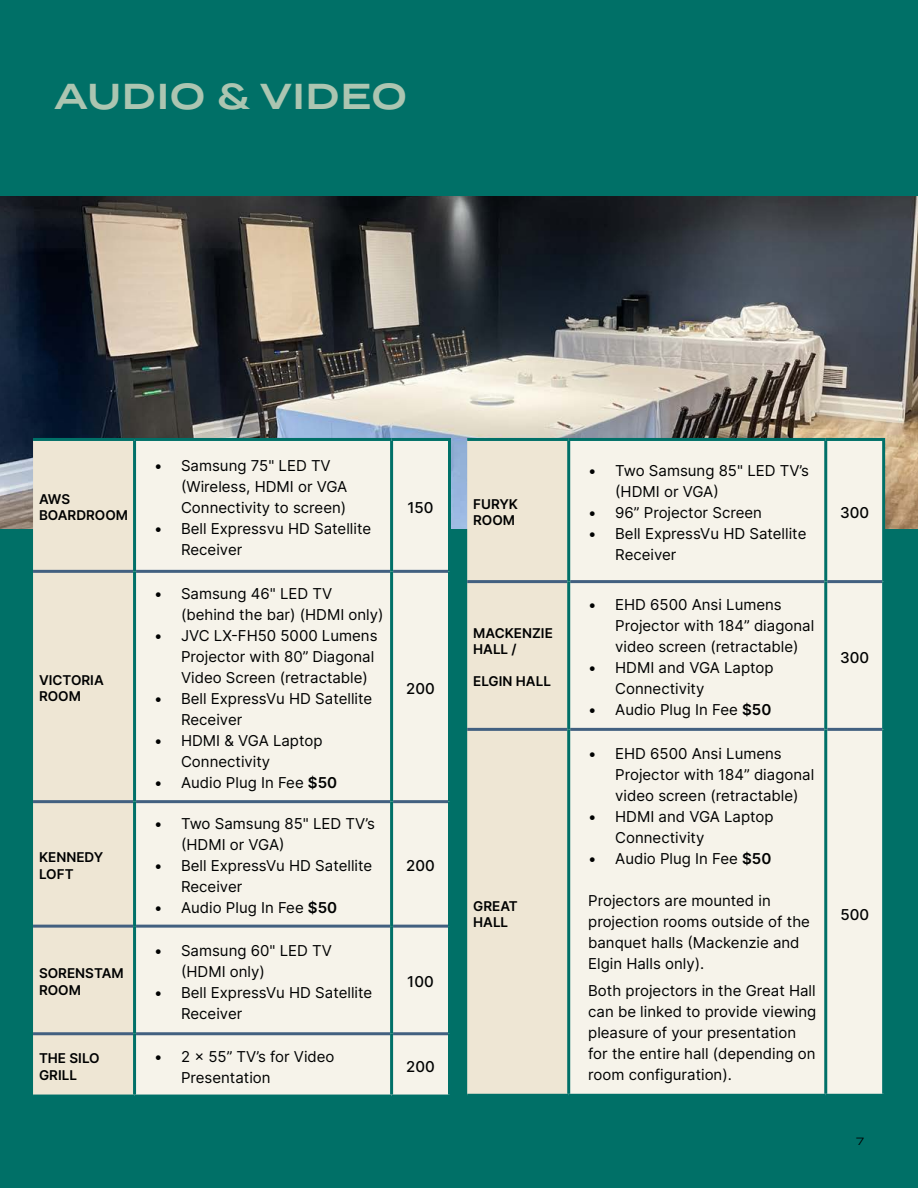
<style>
.page{position:relative;width:918px;height:1188px;background:#007067}
.page>*{position:absolute;margin:0;border:0;box-sizing:border-box;transform-origin:0 0}
.t1{font:600 36px "Termina";letter-spacing:.02em;color:#acc5b1}
.t2{font:15px/21px "Inter";color:#000101}
.t3{font:500 15px "Inter";color:#000101}
.t4{font:600 13.5px/16.2px "Inter";color:#000101}
.t5{font:10.5px "Termina";color:#000}
.s1{font-weight:600}
</style>
<div class="page">
<img style="left:0;top:196px;width:918px;height:333px">
<div style="left:33px;top:441px;width:100px;height:654px;background:#eee6d4"></div>
<div style="left:136px;top:441px;width:312px;height:654px;background:#f6f3ea"></div>
<hr style="left:33px;top:570px;width:100px;height:3px;background:#426080">
<hr style="left:136px;top:570px;width:254px;height:3px;background:#426080">
<hr style="left:393px;top:570px;width:55px;height:3px;background:#426080">
<hr style="left:33px;top:800px;width:100px;height:3px;background:#426080">
<hr style="left:136px;top:800px;width:254px;height:3px;background:#426080">
<hr style="left:393px;top:800px;width:55px;height:3px;background:#426080">
<hr style="left:33px;top:925px;width:100px;height:3px;background:#426080">
<hr style="left:136px;top:925px;width:254px;height:3px;background:#426080">
<hr style="left:393px;top:925px;width:55px;height:3px;background:#426080">
<hr style="left:33px;top:1032px;width:100px;height:3px;background:#426080">
<hr style="left:136px;top:1032px;width:254px;height:3px;background:#426080">
<hr style="left:393px;top:1032px;width:55px;height:3px;background:#426080">
<hr style="left:33px;top:438px;width:102px;height:3px;background:#007068">
<hr style="left:135px;top:438px;width:257px;height:3px;background:#007068">
<hr style="left:133px;top:441px;width:3px;height:130px;background:#007068">
<hr style="left:392px;top:438px;width:59px;height:3px;background:#007068">
<hr style="left:390px;top:441px;width:3px;height:130px;background:#007068">
<hr style="left:448px;top:441px;width:3px;height:130px;background:#007068">
<hr style="left:390px;top:571px;width:3px;height:231px;background:#007068">
<hr style="left:390px;top:802px;width:3px;height:124px;background:#007068">
<hr style="left:390px;top:926px;width:3px;height:108px;background:#007068">
<hr style="left:390px;top:1034px;width:3px;height:61px;background:#007068">
<div style="left:467px;top:441px;width:100px;height:653px;background:#eee6d4"></div>
<div style="left:570px;top:441px;width:312px;height:653px;background:#f6f3ea"></div>
<hr style="left:467px;top:580px;width:100px;height:3px;background:#426080">
<hr style="left:570px;top:580px;width:254px;height:3px;background:#426080">
<hr style="left:827px;top:580px;width:55px;height:3px;background:#426080">
<hr style="left:467px;top:728px;width:100px;height:3px;background:#426080">
<hr style="left:570px;top:728px;width:254px;height:3px;background:#426080">
<hr style="left:827px;top:728px;width:55px;height:3px;background:#426080">
<hr style="left:467px;top:438px;width:102px;height:3px;background:#007068">
<hr style="left:569px;top:438px;width:257px;height:3px;background:#007068">
<hr style="left:567px;top:441px;width:3px;height:141px;background:#007068">
<hr style="left:826px;top:438px;width:59px;height:3px;background:#007068">
<hr style="left:824px;top:441px;width:3px;height:141px;background:#007068">
<hr style="left:882px;top:441px;width:3px;height:141px;background:#007068">
<hr style="left:824px;top:582px;width:3px;height:147px;background:#007068">
<hr style="left:824px;top:729px;width:3px;height:365px;background:#007068">
<h1 class="t1" style="left:55px;top:69px;width:354px">AUDIO &amp; VIDEO</h1>
<p class="t4" style="left:39px;top:491px;width:91px">AWS<br>BOARDROOM</p>
<p class="t4" style="left:39px;top:672px;width:66px">VICTORIA<br>ROOM</p>
<p class="t4" style="left:39px;top:849px;width:66px">KENNEDY<br>LOFT</p>
<p class="t4" style="left:39px;top:965px;width:86px">SORENSTAM<br>ROOM</p>
<p class="t2" style="left:181px;top:454px;width:168px;text-indent:-27px">• Samsung 75" LED TV (Wireless, HDMI or VGA<br>Connectivity to screen)</p>
<p class="t2" style="left:181px;top:517px;width:192px;text-indent:-27px">• Bell Expressvu HD Satellite<br>Receiver</p>
<p class="t2" style="left:181px;top:583px;width:204px;text-indent:-27px">• Samsung 46" LED TV (behind the bar) (HDMI only)</p>
<p class="t2" style="left:181px;top:625px;width:198px;text-indent:-27px">• JVC LX-FH50 5000 Lumens<br>Projector with 80” Diagonal<br>Video Screen (retractable)</p>
<p class="t2" style="left:181px;top:688px;width:193px;text-indent:-27px">• Bell ExpressVu HD Satellite<br>Receiver</p>
<p class="t2" style="left:181px;top:730px;width:143px;text-indent:-27px">• HDMI &amp; VGA Laptop<br>Connectivity</p>
<p class="t2" style="left:154px;top:772px;width:185px">• Audio Plug In Fee <span class="s1">$50</span></p>
<p class="t2" style="left:181px;top:813px;width:195px;text-indent:-27px">• Two Samsung 85" LED TV’s (HDMI or VGA)</p>
<p class="t2" style="left:181px;top:855px;width:193px;text-indent:-27px">• Bell ExpressVu HD Satellite<br>Receiver</p>
<p class="t2" style="left:154px;top:897px;width:185px">• Audio Plug In Fee <span class="s1">$50</span></p>
<p class="t2" style="left:181px;top:939px;width:152px;text-indent:-27px">• Samsung 60" LED TV (HDMI only)</p>
<p class="t2" style="left:181px;top:981px;width:193px;text-indent:-27px">• Bell ExpressVu HD Satellite<br>Receiver</p>
<p class="t3" style="left:408px;top:496px;width:28px">150</p>
<p class="t3" style="left:406px;top:677px;width:30px">200</p>
<p class="t3" style="left:406px;top:855px;width:30px">200</p>
<p class="t3" style="left:407px;top:971px;width:28px">100</p>
<p class="t4" style="left:39px;top:1050px;width:62px">THE SILO<br>GRILL</p>
<p class="t2" style="left:181px;top:1045px;width:155px;text-indent:-27px">• 2 x 55” TV’s for Video<br>Presentation</p>
<p class="t3" style="left:406px;top:1056px;width:30px">200</p>
<p class="t4" style="left:473px;top:496px;width:46px">FURYK<br>ROOM</p>
<p class="t4" style="left:473px;top:624px;width:81px">MACKENZIE<br>HALL /</p>
<p class="t4" style="left:473px;top:673px;width:79px">ELGIN HALL</p>
<p class="t4" style="left:473px;top:897px;width:46px">GREAT<br>HALL</p>
<p class="t2" style="left:615px;top:460px;width:195px;text-indent:-27px">• Two Samsung 85" LED TV’s (HDMI or VGA)</p>
<p class="t2" style="left:588px;top:502px;width:175px">• 96” Projector Screen</p>
<p class="t2" style="left:615px;top:523px;width:193px;text-indent:-27px">• Bell ExpressVu HD Satellite<br>Receiver</p>
<p class="t2" style="left:615px;top:594px;width:201px;text-indent:-27px">• EHD 6500 Ansi Lumens<br>Projector with 184” diagonal video screen (retractable)</p>
<p class="t2" style="left:615px;top:657px;width:160px;text-indent:-27px">• HDMI and VGA Laptop<br>Connectivity</p>
<p class="t2" style="left:588px;top:699px;width:185px">• Audio Plug In Fee <span class="s1">$50</span></p>
<p class="t2" style="left:615px;top:742px;width:201px;text-indent:-27px">• EHD 6500 Ansi Lumens<br>Projector with 184” diagonal video screen (retractable)</p>
<p class="t2" style="left:615px;top:805px;width:160px;text-indent:-27px">• HDMI and VGA Laptop<br>Connectivity</p>
<p class="t2" style="left:588px;top:847px;width:185px">• Audio Plug In Fee <span class="s1">$50</span></p>
<p class="t2" style="left:588px;top:889px;width:223px">Projectors are mounted in projection rooms outside of the banquet halls (Mackenzie and<br>Elgin Halls only).</p>
<p class="t2" style="left:588px;top:980px;width:230px">Both projectors in the Great Hall can be linked to provide viewing pleasure of your presentation for the entire hall (depending on room configuration).</p>
<p class="t3" style="left:840px;top:501px;width:31px">300</p>
<p class="t3" style="left:840px;top:646px;width:31px">300</p>
<p class="t3" style="left:840px;top:903px;width:30px">500</p>
<p class="t5" style="left:856px;top:1134px;width:9px">7</p>
</div>
